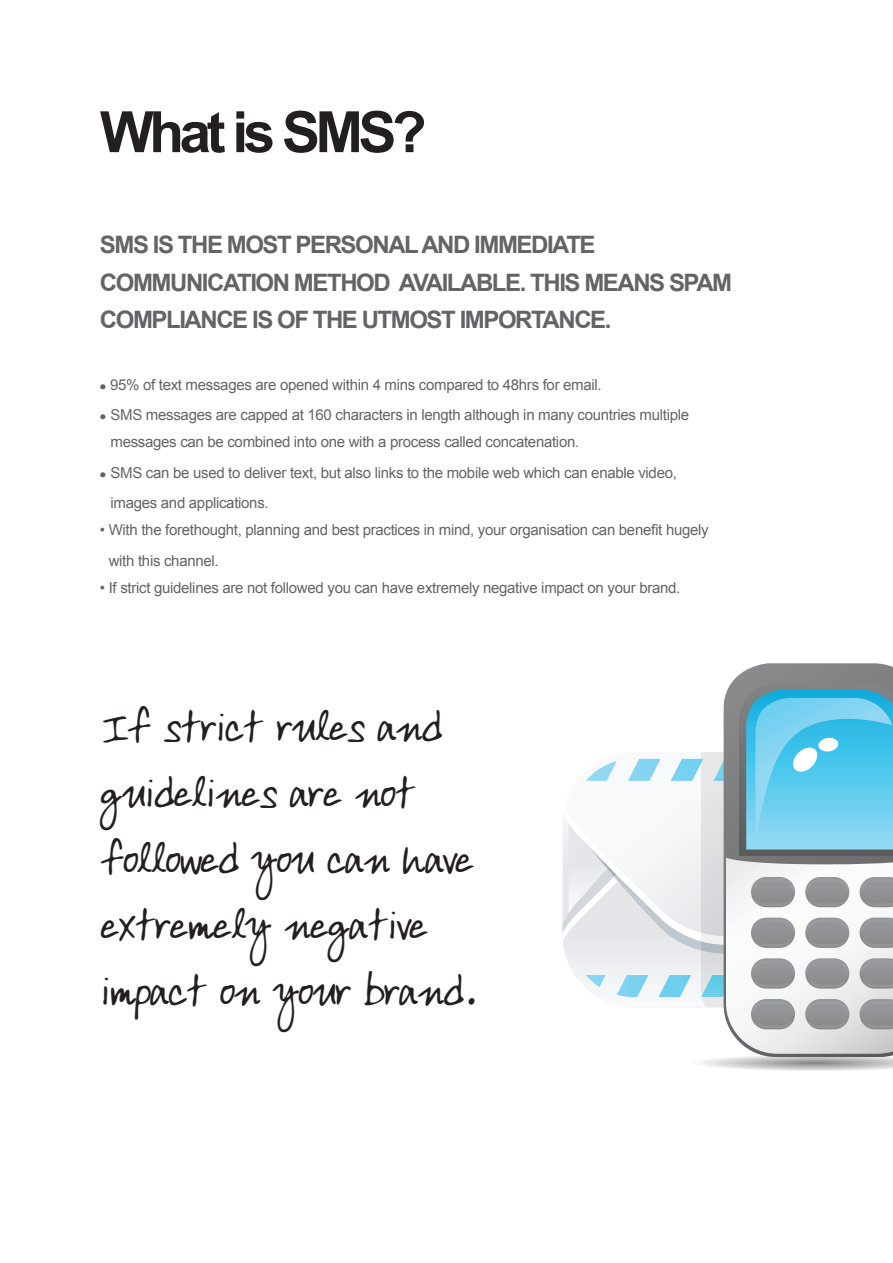
<style>
.page{position:relative;width:893px;height:1263px;background:#fff}
.page>*{position:absolute;margin:0;border:0;box-sizing:border-box;transform-origin:0 0}
.t1{font:700 57px "Arial";letter-spacing:-.08em;color:#231f20}
.t2{font:42px/66px "Ardleys Hand";letter-spacing:-.04em;color:#231f20}
.t3{font:700 24px/37.8px "Arial";letter-spacing:-.06em;color:#636466}
.t4{font:15px/30.6px "Arial";letter-spacing:-.02em;color:#636466}
.s1{font-weight:700;font-size:18px}
</style>
<div class="page">
<svg style="left:563px;top:820px;width:23px;height:167px"></svg>
<svg style="left:565px;top:818px;width:21px;height:127px"></svg>
<svg style="left:731px;top:663px;width:162px;height:20px"></svg>
<svg style="left:586px;top:683px;width:307px;height:388px"></svg>
<p class="t1" style="left:100px;top:94px;width:328px">What is SMS?</p>
<p class="t3" style="left:100px;top:226px;width:634px">SMS IS THE MOST PERSONAL AND IMMEDIATE<br>COMMUNICATION METHOD AVAILABLE. THIS MEANS SPAM<br>COMPLIANCE IS OF THE UTMOST IMPORTANCE.</p>
<p class="t4" style="left:100px;top:369px;width:503px"><span class="s1">•</span> 95% of text messages are opened within 4 mins compared to 48hrs for email.</p>
<p class="t4" style="left:111px;top:402px;width:580px;line-height:27px;text-indent:-11px"><span class="s1">•</span> SMS messages are capped at 160 characters in length although in many countries multiple messages can be combined into one with a process called concatenation.</p>
<p class="t4" style="left:111px;top:457px;width:568px;text-indent:-11px"><span class="s1">•</span> SMS can be used to deliver text, but also links to the mobile web which can enable video, images and applications.</p>
<p class="t4" style="left:109px;top:515px;width:601px;text-indent:-9px">• With the forethought, planning and best practices in mind, your organisation can benefit hugely with this channel.</p>
<p class="t4" style="left:100px;top:573px;width:582px">• If strict guidelines are not followed you can have extremely negative impact on your brand.</p>
<p class="t2" style="left:100px;top:693px;width:376px">If strict rules and guidelines are not followed you can have extremely negative impact on your brand.</p>
</div>
